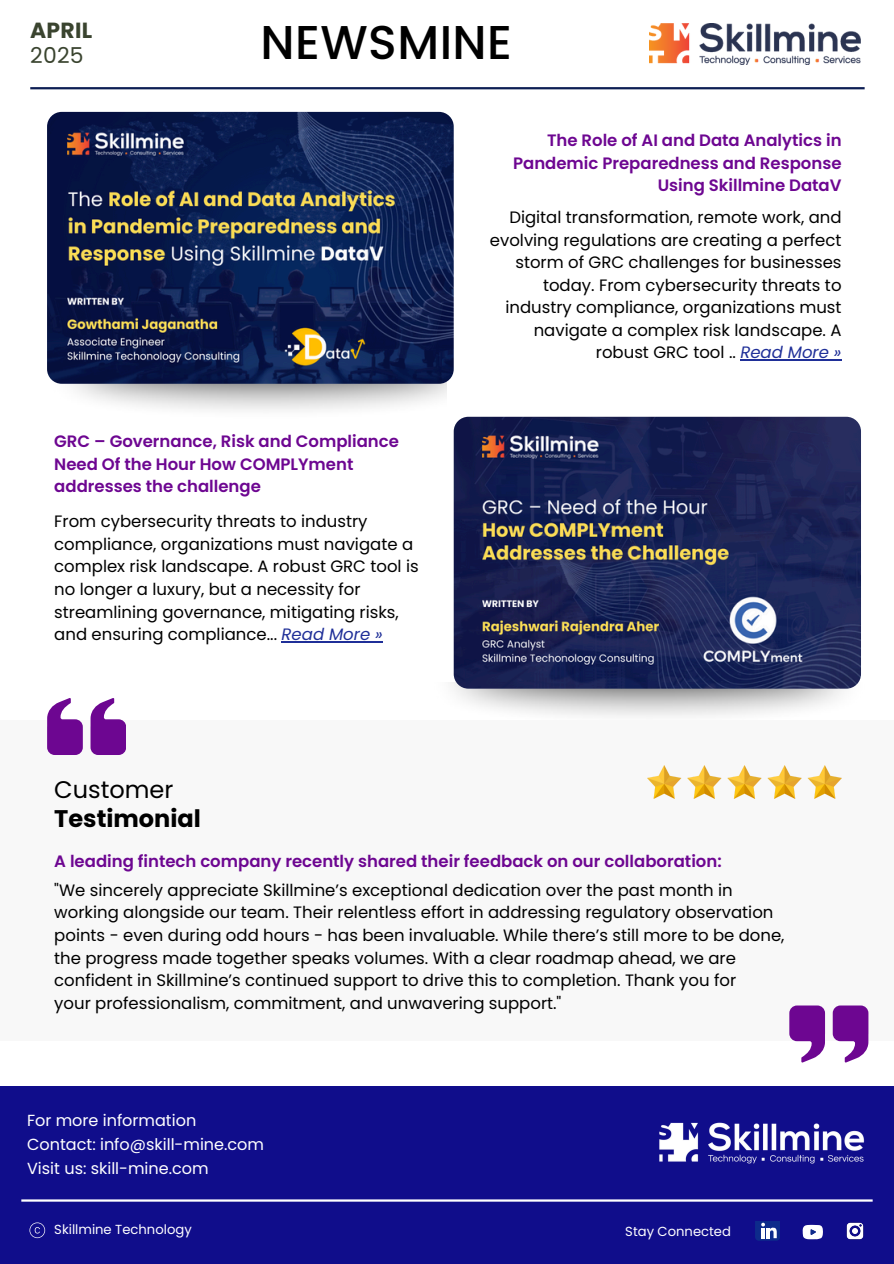
<style>
.page{position:relative;width:894px;height:1264px;background:#fff}
.page>*{position:absolute;margin:0;border:0;box-sizing:border-box;transform-origin:0 0}
.t1{font:500 47.4px "Poppins";letter-spacing:.01em;color:#000}
.t2{font:700 24px/29.2px "Poppins";color:#000}
.t3{font:700 21.9px/24.8px "Poppins";letter-spacing:.01em;color:#3a442f}
.t4{font:16.5px/22.5px "Poppins";color:#000}
.t5{font:600 16.5px/22.5px "Poppins";color:#6d0691}
.t6{font:16.05px/24.2px "Poppins";color:#fff}
.t7{font:13.2px "Poppins";color:#fff}
.s1{font-weight:400}
.s2{font-style:italic;color:#1f2f98}
</style>
<div class="page">
<hr style="left:30px;top:87px;width:834px;height:2px;background:#0d1e54">
<img style="left:649px;top:23px;width:211px;height:42px">
<img style="left:451px;top:682px;width:408px;height:35px">
<div style="left:0;top:720px;width:893px;height:320px;background:#f8f8f8"></div>
<svg style="left:47px;top:698px;width:36px;height:57px"></svg>
<svg style="left:90px;top:698px;width:36px;height:57px"></svg>
<svg style="left:832px;top:1005px;width:36px;height:57px"></svg>
<svg style="left:789px;top:1005px;width:35px;height:57px"></svg>
<img style="left:647px;top:765px;width:194px;height:33px">
<div style="left:0;top:1086px;width:893px;height:177px;background:#100d8b"></div>
<hr style="left:21px;top:1199px;width:851px;height:2px;background:#fff">
<svg style="left:29px;top:1222px;width:16px;height:16px"></svg>
<img style="left:659px;top:1122px;width:206px;height:41px">
<svg style="left:755px;top:1221px;width:24px;height:19px"></svg>
<svg style="left:802px;top:1224px;width:20px;height:15px"></svg>
<img style="left:846px;top:1222px;width:18px;height:18px">
<img style="left:48px;top:376px;width:399px;height:35px">
<img style="left:47px;top:112px;width:406px;height:271px;border-radius:15px">
<hr style="left:281px;top:641px;width:101px;height:1px;background:#1f2f98">
<hr style="left:740px;top:359px;width:101px;height:2px;background:#1f2f98">
<img style="left:453px;top:417px;width:407px;height:271px;border-radius:15px">
<h4 class="t3" style="left:30px;top:18px;width:63px">APRIL<br><span class="s1">2025</span></h4>
<h2 class="t1" style="left:260px;top:9px;width:253px">NEWSMINE</h2>
<p class="t5" style="left:513px;top:129px;width:330px;text-align:right">The Role of AI and Data Analytics in<br>Pandemic Preparedness and Response<br>Using Skillmine DataV</p>
<h5 class="t4" style="left:489px;top:206px;width:353px;text-align:right">Digital transformation, remote work, and evolving regulations are creating a perfect storm of GRC challenges for businesses today. From cybersecurity threats to industry compliance, organizations must navigate a complex risk landscape. A robust GRC tool .. <span class="s2">Read More »</span></h5>
<p class="t5" style="left:54px;top:430px;width:346px">GRC – Governance, Risk and Compliance<br>Need Of the Hour How COMPLYment addresses the challenge</p>
<h1 class="t4" style="left:54px;top:510px;width:366px">From cybersecurity threats to industry compliance, organizations must navigate a complex risk landscape. A robust GRC tool is no longer a luxury, but a necessity for streamlining governance, mitigating risks, and ensuring compliance... <span class="s2">Read More »</span></h1>
<h4 class="t2" style="left:54px;top:774px;width:148px"><span class="s1">Customer<br></span>Testimonial</h4>
<p class="t5" style="left:54px;top:849px;width:668px">A leading fintech company recently shared their feedback on our collaboration:</p>
<p class="t4" style="left:54px;top:878px;width:731px">"We sincerely appreciate Skillmine’s exceptional dedication over the past month in working alongside our team. Their relentless effort in addressing regulatory observation points - even during odd hours - has been invaluable. While there’s still more to be done, the progress made together speaks volumes. With a clear roadmap ahead, we are confident in Skillmine’s continued support to drive this to completion. Thank you for<br>your professionalism, commitment, and unwavering support."</p>
<h5 class="t6" style="left:27px;top:1108px;width:238px">For more information<br>Contact: info@skill-mine.com<br>Visit us: skill-mine.com</h5>
<p class="t7" style="left:54px;top:1219px;width:139px">Skillmine Technology</p>
<p class="t7" style="left:625px;top:1221px;width:107px">Stay Connected</p>
</div>
